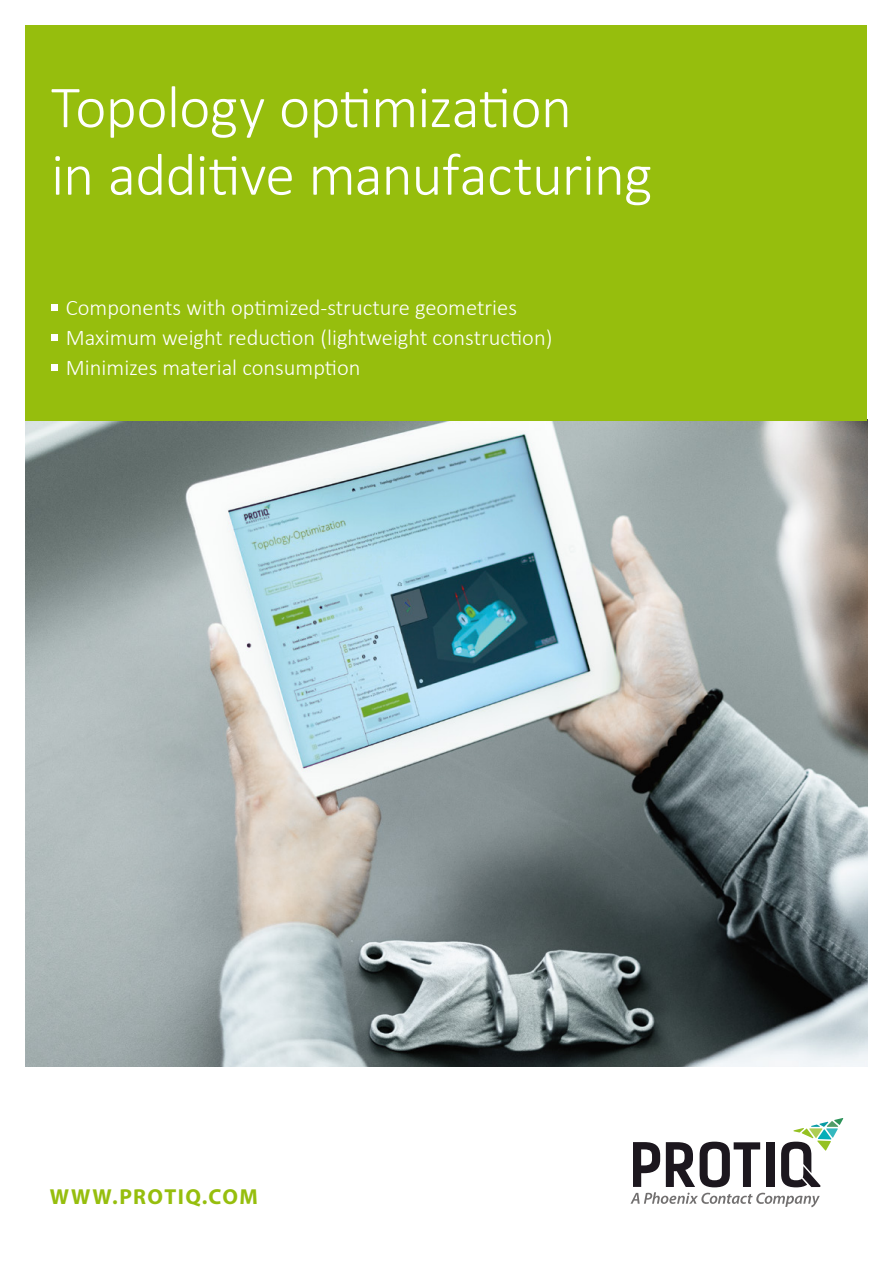
<style>
.page{position:relative;width:893px;height:1263px;background:#fff}
.page>*{position:absolute;margin:0;border:0;box-sizing:border-box;transform-origin:0 0}
.t1{font:300 60px/67.5px "Calibri";letter-spacing:-.015em;color:#fff}
.t2{font:300 22.5px/30px "Calibri";color:#fff}
.t3{font:700 21.75px "Myriad Pro";letter-spacing:.065em;color:#96be0d}
</style>
<div class="page">
<img style="left:26px;top:421px;width:841px;height:645px">
<div style="left:26px;top:26px;width:841px;height:395px;background:#96be0d"></div>
<div style="left:51px;top:305px;width:7px;height:6px;background:#fff"></div>
<div style="left:51px;top:335px;width:7px;height:6px;background:#fff"></div>
<div style="left:51px;top:365px;width:7px;height:6px;background:#fff"></div>
<svg style="left:630px;top:1118px;width:213px;height:89px"></svg>
<h1 class="t1" style="left:51px;top:73px;width:603px">Topology optimization<br>in additive manufacturing</h1>
<p class="t2" style="left:66px;top:292px;width:488px">Components with optimized-structure geometries<br>Maximum weight reduction (lightweight construction)<br>Minimizes material consumption</p>
<p class="t3" style="left:50px;top:1183px;width:210px">WWW.PROTIQ.COM</p>
</div>
